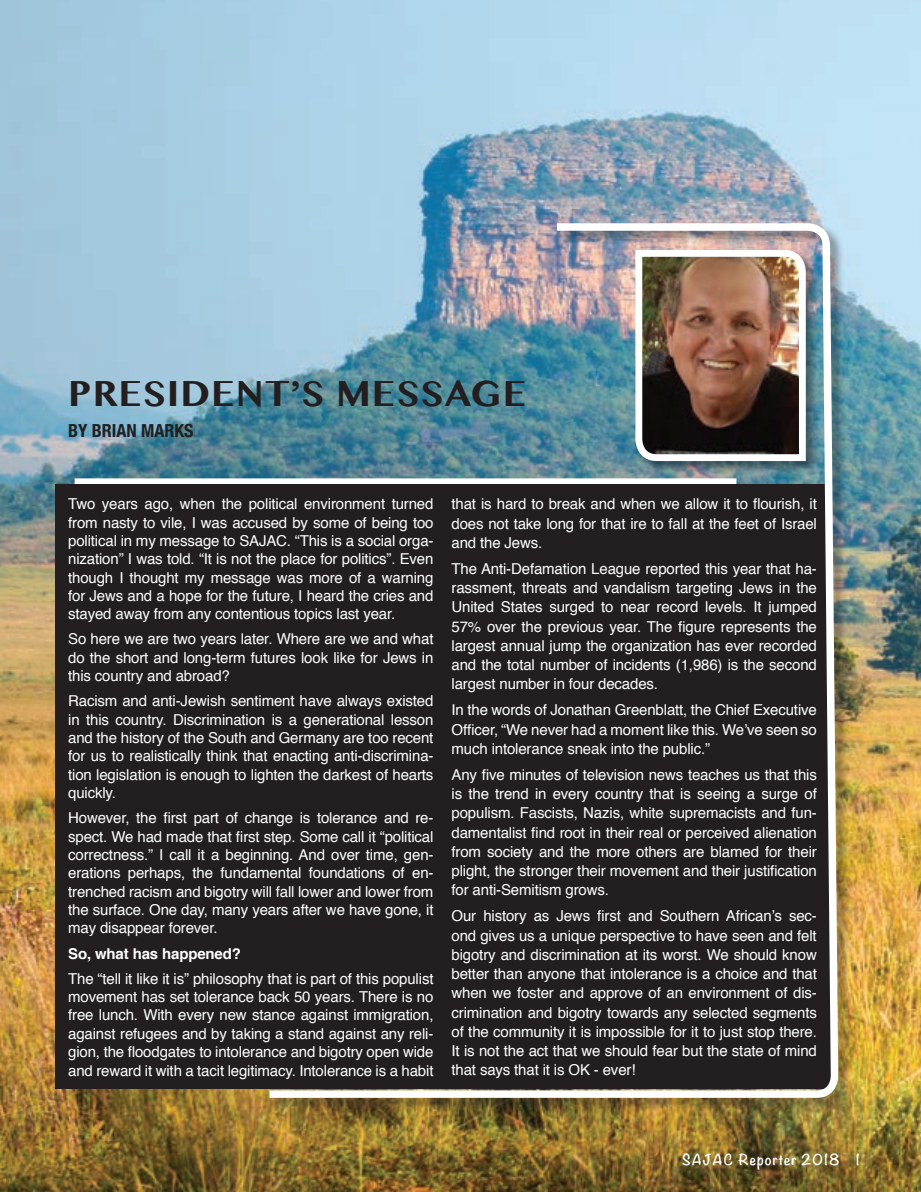
<style>
.page{position:relative;width:921px;height:1192px;background:#fff}
.page>*{position:absolute;margin:0;border:0;box-sizing:border-box;transform-origin:0 0}
.t1{font:700 42px "Khmer MN";letter-spacing:.02em;color:#231f20}
.t2{font:700 condensed 18px "Helvetica Neue";color:#231f20}
.t3{font:15px/18.3px "Helvetica";letter-spacing:-.01em;color:#fff;text-align:justify}
.t4{font:700 15px "Helvetica";letter-spacing:-.01em;color:#fff}
.t5{font:700 13.5px "Noteworthy";letter-spacing:.07em;color:#fff}
</style>
<div class="page">
<img style="left:0;top:0;width:921px;height:1192px">
<div style="left:75px;top:478px;width:661px;height:6px;background:#fff"></div>
<div style="left:55px;top:484px;width:775px;height:604px;background:#231f20"></div>
<div style="left:268px;top:222px;width:585px;height:890px;background:#231f20;opacity:.5"></div>
<img style="left:262px;top:219px;width:580px;height:882px">
<svg style="left:918px;top:0;width:3px;height:4px"></svg>
<h1 class="t1" style="left:68px;top:367px;width:459px">PRESIDENT’S MESSAGE</h1>
<p class="t2" style="left:68px;top:415px;width:127px">BY BRIAN MARKS</p>
<p class="t3" style="left:68px;top:495px;width:367px">Two years ago, when the political environment turned from nasty to vile, I was accused by some of being too political in my message to SAJAC. “This is a social orga&shy;nization” I was told. “It is not the place for politics”. Even though I thought my message was more of a warning for Jews and a hope for the future, I heard the cries and stayed away from any contentious topics last year.</p>
<p class="t3" style="left:68px;top:630px;width:367px">So here we are two years later. Where are we and what do the short and long-term futures look like for Jews in this country and abroad?</p>
<p class="t3" style="left:68px;top:692px;width:367px">Racism and anti-Jewish sentiment have always existed in this country. Discrimination is a generational lesson and the history of the South and Germany are too recent for us to realistically think that enacting anti-discrimina&shy;tion legislation is enough to lighten the darkest of hearts quickly.</p>
<p class="t3" style="left:68px;top:809px;width:367px">However, the first part of change is tolerance and re&shy;spect. We had made that first step. Some call it “political correctness.” I call it a beginning. And over time, gen&shy;erations perhaps, the fundamental foundations of en&shy;trenched racism and bigotry will fall lower and lower from the surface. One day, many years after we have gone, it may disappear forever.</p>
<p class="t4" style="left:68px;top:941px;width:174px">So, what has happened?</p>
<p class="t3" style="left:68px;top:969px;width:367px">The “tell it like it is” philosophy that is part of this populist movement has set tolerance back 50 years. There is no free lunch. With every new stance against immigration, against refugees and by taking a stand against any reli&shy;gion, the floodgates to intolerance and bigotry open wide and reward it with a tacit legitimacy. Intolerance is a habit</p>
<p class="t3" style="left:451px;top:495px;width:367px;line-height:19.2px">that is hard to break and when we allow it to flourish, it does not take long for that ire to fall at the feet of Israel and the Jews.</p>
<p class="t3" style="left:451px;top:559px;width:367px;line-height:19.2px">The Anti-Defamation League reported this year that ha&shy;rassment, threats and vandalism targeting Jews in the United States surged to near record levels. It jumped 57% over the previous year. The figure represents the largest annual jump the organization has ever recorded and the total number of incidents (1,986) is the second largest number in four decades.</p>
<p class="t3" style="left:451px;top:701px;width:367px;line-height:19.2px">In the words of Jonathan Greenblatt, the Chief Executive Officer, “We never had a moment like this. We’ve seen so much intolerance sneak into the public.”</p>
<p class="t3" style="left:451px;top:765px;width:367px;line-height:19.2px">Any five minutes of television news teaches us that this is the trend in every country that is seeing a surge of populism. Fascists, Nazis, white supremacists and fun&shy;damentalist find root in their real or perceived alienation from society and the more others are blamed for their plight, the stronger their movement and their justification for anti-Semitism grows.</p>
<p class="t3" style="left:451px;top:907px;width:367px;line-height:19.2px">Our history as Jews first and Southern African’s sec&shy;ond gives us a unique perspective to have seen and felt bigotry and discrimination at its worst. We should know better than anyone that intolerance is a choice and that when we foster and approve of an environment of dis&shy;crimination and bigotry towards any selected segments of the community it is impossible for it to just stop there.<br>It is not the act that we should fear but the state of mind that says that it is OK - ever!</p>
<p class="t5" style="left:682px;top:1147px;width:179px">SAJAC Reporter 2018 1</p>
</div>
